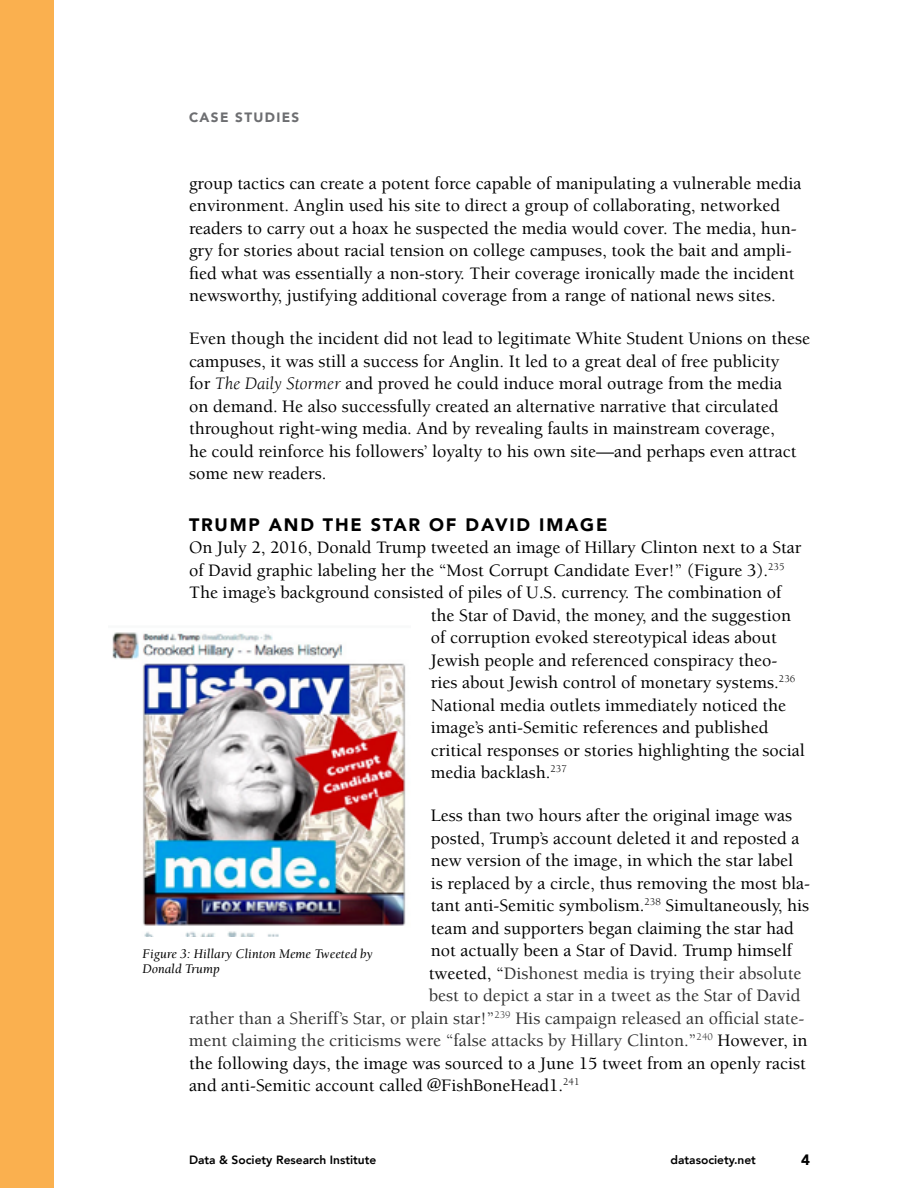
<style>
.page{position:relative;width:918px;height:1188px;background:#fff}
.page>*{position:absolute;margin:0;border:0;box-sizing:border-box;transform-origin:0 0}
.t1{font:500 18px/22.5px "Berkeley";color:#000}
.t2{font:500 18px "Berkeley";color:#333}
.t3{font:900 18px "Avenir";letter-spacing:.1em;color:#000}
.t4{font:900 15px "Avenir";color:#000}
.t5{font:italic 13.5px/15px "Berkeley";color:#000}
.t6{font:900 13.5px "Avenir";letter-spacing:.1em;color:#6d6e71}
.t7{font:800 12px "Avenir";color:#000}
.s1{font-weight:400;font-style:italic}
.s2{color:#000}
</style>
<div class="page">
<div style="left:0;top:0;width:54px;height:1188px;background:#fab04f"></div>
<img style="left:112px;top:632px;width:294px;height:305px">
<p class="t6" style="left:189px;top:105px;width:112px">CASE STUDIES</p>
<p class="t1" style="left:189px;top:172px;width:614px">group tactics can create a potent force capable of manipulating a vulnerable media environment. Anglin used his site to direct a group of collaborating, networked readers to carry out a hoax he suspected the media would cover. The media, hun&shy;gry for stories about racial tension on college campuses, took the bait and ampli&shy;fied what was essentially a non-story. Their coverage ironically made the incident newsworthy, justifying additional coverage from a range of national news sites.</p>
<p class="t1" style="left:189px;top:328px;width:623px">Even though the incident did not lead to legitimate White Student Unions on these campuses, it was still a success for Anglin. It led to a great deal of free publicity<br>for <span class="s1">The Daily Stormer</span> and proved he could induce moral outrage from the media<br>on demand. He also successfully created an alternative narrative that circulated throughout right-wing media. And by revealing faults in mainstream coverage,<br>he could reinforce his followers’ loyalty to his own site—and perhaps even attract some new readers.</p>
<p class="t3" style="left:189px;top:509px;width:420px">TRUMP AND THE STAR OF DAVID IMAGE</p>
<p class="t1" style="left:189px;top:537px;width:614px">On July 2, 2016, Donald Trump tweeted an image of Hillary Clinton next to a Star</p>
<p class="t1" style="left:189px;top:559px;width:597px">of David graphic labeling her the “Most Corrupt Candidate Ever!” (Figure 3).<sup>235</sup></p>
<p class="t1" style="left:189px;top:582px;width:594px">The image’s background consisted of piles of U.S. currency. The combination of</p>
<p class="t1" style="left:431px;top:604px;width:362px">the Star of David, the money, and the suggestion</p>
<p class="t1" style="left:431px;top:627px;width:347px">of corruption evoked stereotypical ideas about</p>
<p class="t1" style="left:431px;top:649px;width:348px">Jewish people and referenced conspiracy theo-</p>
<p class="t1" style="left:431px;top:672px;width:366px">ries about Jewish control of monetary systems.<sup>236</sup></p>
<p class="t1" style="left:431px;top:694px;width:357px">National media outlets immediately noticed the</p>
<p class="t1" style="left:431px;top:717px;width:339px">image’s anti-Semitic references and published</p>
<p class="t1" style="left:431px;top:739px;width:375px">critical responses or stories highlighting the social</p>
<p class="t1" style="left:431px;top:762px;width:137px">media backlash.<sup>237</sup></p>
<p class="t1" style="left:431px;top:805px;width:363px">Less than two hours after the original image was</p>
<p class="t1" style="left:431px;top:827px;width:370px">posted, Trump’s account deleted it and reposted a</p>
<p class="t1" style="left:431px;top:850px;width:364px">new version of the image, in which the star label</p>
<p class="t1" style="left:431px;top:872px;width:381px">is replaced by a circle, thus removing the most bla-</p>
<p class="t1" style="left:431px;top:895px;width:380px">tant anti-Semitic symbolism.<sup>238</sup> Simultaneously, his</p>
<p class="t1" style="left:431px;top:917px;width:365px">team and supporters began claiming the star had</p>
<p class="t1" style="left:431px;top:940px;width:363px">not actually been a Star of David. Trump himself</p>
<p class="t2" style="left:429px;top:964px;width:374px"><span class="s2">tweeted, “</span>Dishonest media is trying their absolute</p>
<p class="t2" style="left:429px;top:986px;width:373px">best to depict a star in a tweet as the Star of David</p>
<p class="t2" style="left:189px;top:1009px;width:617px">rather than a Sheriff’s Star, or plain star!”<sup>239</sup> His campaign released an official state-</p>
<p class="t2" style="left:189px;top:1031px;width:620px">ment claiming the criticisms were “false attacks by Hillary Clinton.”<sup>240</sup> <span class="s2">However, in</span></p>
<p class="t1" style="left:189px;top:1052px;width:618px">the following days, the image was sourced to a June 15 tweet from an openly racist</p>
<p class="t1" style="left:189px;top:1075px;width:392px">and anti-Semitic account called @FishBoneHead1.<sup>241</sup></p>
<p class="t5" style="left:143px;top:946px;width:232px">Figure 3: Hillary Clinton Meme Tweeted by<br>Donald Trump</p>
<p class="t7" style="left:189px;top:1151px;width:189px">Data &amp; Society Research Institute</p>
<p class="t7" style="left:671px;top:1151px;width:87px">datasociety.net</p>
<p class="t4" style="left:801px;top:1147px;width:10px">4</p>
</div>
